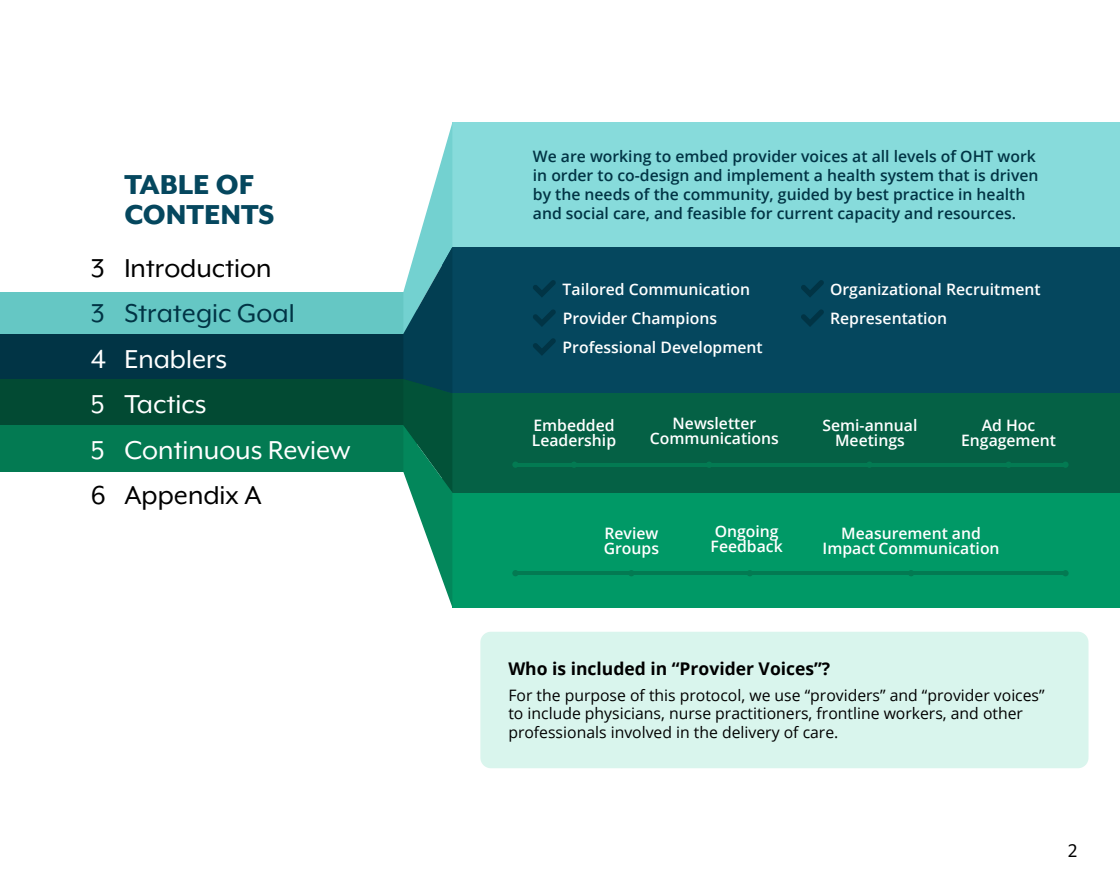
<style>
.page{position:relative;width:1120px;height:896px;background:#fff}
.page>*{position:absolute;margin:0;border:0;box-sizing:border-box;transform-origin:0 0}
.t1{font:800 31.5px/29.8px "Mr Eaves XL Mod OT";color:#05475e}
.t2{font:29.75px/45.5px "Mr Eaves XL Mod OT";color:#fff;text-align:justify}
.t3{font:29.75px "Mr Eaves XL Mod OT";color:#000}
.t4{font:29.75px "Mr Eaves XL Mod OT";color:#013445}
.t5{font:21px "Mr Eaves XL Mod OT";color:#000}
.t6{font:700 17.5px "Open Sans";color:#000}
.t7{font:600 15.75px/14.9px "Open Sans";color:#fff}
.t8{font:600 15.75px/18.9px "Open Sans";color:#013445}
.t9{font:15.75px/18.6px "Open Sans";color:#000}
</style>
<div class="page">
<div style="left:480px;top:632px;width:608px;height:136px;background:#d9f5ed;border-radius:10px"></div>
<div style="left:452px;top:122px;width:668px;height:125px;background:#87dbdb"></div>
<div style="left:443px;top:247px;width:677px;height:167px;background:#05475e"></div>
<div style="left:0;top:333px;width:416px;height:58px;background:#013445"></div>
<div style="left:0;top:379px;width:416px;height:47px;background:#024a33"></div>
<div style="left:0;top:426px;width:416px;height:46px;background:#037a52"></div>
<div style="left:443px;top:393px;width:677px;height:103px;background:#056145"></div>
<div style="left:452px;top:493px;width:668px;height:114px;background:#096"></div>
<div style="left:0;top:292px;width:416px;height:42px;background:#65c7c4"></div>
<hr style="left:515px;top:463px;width:551px;height:3px;background:#037a52">
<hr style="left:515px;top:572px;width:551px;height:3px;background:#037a52">
<div style="left:512px;top:462px;width:7px;height:6px;background:#037a52;border-radius:50%"></div>
<div style="left:512px;top:570px;width:7px;height:6px;background:#037a52;border-radius:50%"></div>
<svg style="left:706px;top:462px;width:6px;height:6px"></svg>
<svg style="left:747px;top:570px;width:6px;height:6px"></svg>
<div style="left:1005px;top:462px;width:7px;height:6px;background:#037a52;border-radius:50%"></div>
<div style="left:1062px;top:462px;width:7px;height:6px;background:#037a52;border-radius:50%"></div>
<div style="left:1062px;top:570px;width:7px;height:6px;background:#037a52;border-radius:50%"></div>
<svg style="left:571px;top:462px;width:6px;height:6px"></svg>
<div style="left:628px;top:570px;width:7px;height:6px;background:#037a52;border-radius:50%"></div>
<div style="left:866px;top:462px;width:7px;height:6px;background:#037a52;border-radius:50%"></div>
<svg style="left:908px;top:570px;width:6px;height:6px"></svg>
<svg style="left:533px;top:280px;width:23px;height:17px"></svg>
<svg style="left:801px;top:280px;width:23px;height:17px"></svg>
<svg style="left:533px;top:309px;width:23px;height:18px"></svg>
<svg style="left:801px;top:309px;width:23px;height:18px"></svg>
<svg style="left:533px;top:338px;width:23px;height:18px"></svg>
<svg style="left:403px;top:124px;width:49px;height:482px"></svg>
<h2 class="t3" style="left:91px;top:253px;width:15px">3</h2>
<h2 class="t4" style="left:91px;top:298px;width:15px">3</h2>
<h2 class="t2" style="left:91px;top:336px;width:17px">4<br>5<br>5</h2>
<h2 class="t3" style="left:91px;top:480px;width:16px">6</h2>
<h1 class="t1" style="left:124px;top:170px;width:152px">TABLE OF<br>CONTENTS</h1>
<h2 class="t3" style="left:124px;top:253px;width:149px">Introduction</h2>
<h2 class="t4" style="left:124px;top:298px;width:172px">Strategic Goal</h2>
<h2 class="t2" style="left:124px;top:336px;width:228px;text-align:left">Enablers<br>Tactics<br>Continuous Review</h2>
<h2 class="t3" style="left:124px;top:480px;width:139px">Appendix A</h2>
<p class="t8" style="left:533px;top:147px;width:507px">We are working to embed provider voices at all levels of OHT work in order to co-design and implement a health system that is driven by the needs of the community, guided by best practice in health and social care, and feasible for current capacity and resources.</p>
<p class="t7" style="left:563px;top:282px;width:189px">Tailored Communication</p>
<p class="t7" style="left:563px;top:311px;width:156px">Provider Champions</p>
<p class="t7" style="left:830px;top:275px;width:212px;line-height:28.9px">Organizational Recruitment<br>Representation</p>
<p class="t7" style="left:563px;top:340px;width:202px">Professional Development</p>
<p class="t7" style="left:532px;top:417px;width:86px">Embedded<br>Leadership</p>
<p class="t7" style="left:650px;top:415px;width:130px;text-align:center">Newsletter<br>Communications</p>
<p class="t7" style="left:822px;top:417px;width:96px;text-align:center">Semi-annual<br>Meetings</p>
<p class="t7" style="left:961px;top:417px;width:96px;text-align:center">Ad Hoc<br>Engagement</p>
<p class="t7" style="left:604px;top:526px;width:57px">Review<br>Groups</p>
<p class="t7" style="left:711px;top:524px;width:74px">Ongoing<br>Feedback</p>
<p class="t7" style="left:823px;top:526px;width:179px;text-align:center">Measurement and<br>Impact Communication</p>
<p class="t6" style="left:508px;top:656px;width:323px">Who is included in “Provider Voices”?</p>
<p class="t9" style="left:508px;top:685px;width:538px">For the purpose of this protocol, we use “providers” and “provider voices” to include physicians, nurse practitioners, frontline workers, and other professionals involved in the delivery of care.</p>
<h3 class="t5" style="left:1068px;top:840px;width:11px">2</h3>
</div>
